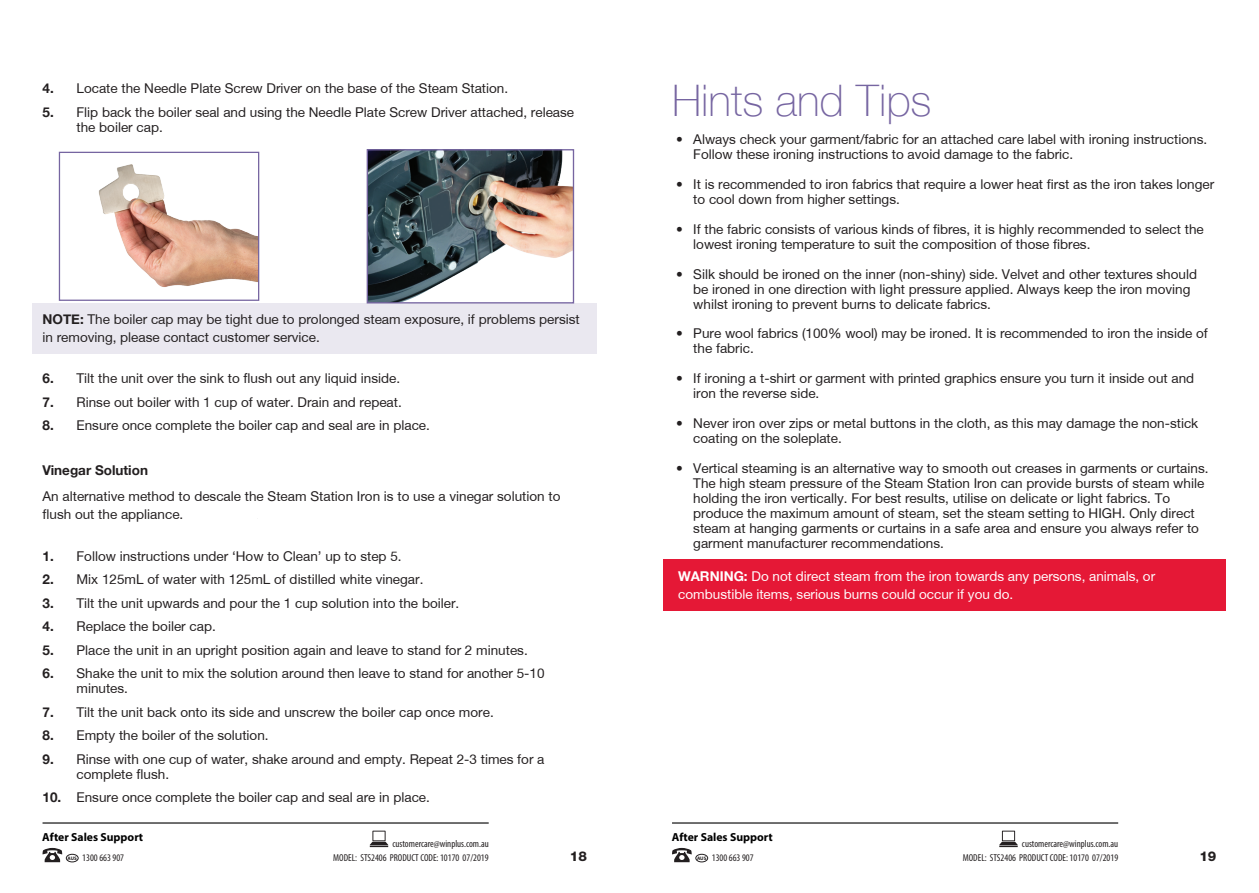
<style>
.page{position:relative;width:1259px;height:893px;background:#fff}
.page>*{position:absolute;margin:0;border:0;box-sizing:border-box;transform-origin:0 0}
.Page_Titles{font:100 43.5px "Helvetica Neue";color:#7665a1}
.BodyText{font:13.5px/15px "Helvetica Neue";color:#231f20}
.BodyText-2{font:13.5px/18px "Helvetica Neue";color:#fff}
.BodyText-3{font:700 13.5px "Helvetica Neue";color:#231f20}
.t1{font:800 13.5px "Helvetica Neue";color:#231f20}
.t2{font:700 11.7px "Myriad Pro";color:#000}
.t3{font:condensed 10.05px "Myriad Pro";color:#231f20}
.s1{font-weight:700}
.s2{font-weight:700;font-stretch:normal;font-size:5.1px}
</style>
<div class="page">
<svg style="left:370px;top:831px;width:18px;height:16px"></svg>
<hr style="left:43px;top:822px;width:446px;height:2px;background:#000">
<svg style="left:42px;top:848px;width:20px;height:14px"></svg>
<div style="left:66px;top:854px;width:12px;height:8px;border:1px solid #231f20;border-radius:50%"></div>
<svg style="left:999px;top:831px;width:18px;height:16px"></svg>
<hr style="left:672px;top:822px;width:446px;height:2px;background:#000">
<svg style="left:672px;top:848px;width:20px;height:14px"></svg>
<div style="left:695px;top:854px;width:13px;height:8px;border:1px solid #231f20;border-radius:50%"></div>
<div style="left:32px;top:303px;width:565px;height:51px;background:#eae8f0"></div>
<img style="left:369px;top:151px;width:203px;height:150px">
<div style="left:367px;top:149px;width:207px;height:154px;border:1px solid #7665a1"></div>
<img style="left:98px;top:164px;width:159px;height:123px">
<div style="left:59px;top:152px;width:200px;height:149px;border:1px solid #7665a1"></div>
<div style="left:663px;top:559px;width:562px;height:52px;background:#e51836"></div>
<p class="BodyText" style="left:42px;top:82px;width:467px"><span class="s1">4.</span> Locate the Needle Plate Screw Driver on the base of the Steam Station.</p>
<p class="BodyText" style="left:77px;top:105px;width:499px;text-indent:-34px"><span class="s1">5.</span> Flip back the boiler seal and using the Needle Plate Screw Driver attached, release the boiler cap.</p>
<p class="BodyText" style="left:42px;top:311px;width:539px;line-height:18px"><span class="s1">NOTE:</span> The boiler cap may be tight due to prolonged steam exposure, if problems persist in removing, please contact customer service.</p>
<p class="BodyText" style="left:42px;top:372px;width:359px"><span class="s1">6.</span> Tilt the unit over the sink to flush out any liquid inside.</p>
<p class="BodyText" style="left:42px;top:395px;width:361px"><span class="s1">7.</span> Rinse out boiler with 1 cup of water. Drain and repeat.</p>
<p class="BodyText" style="left:42px;top:419px;width:389px"><span class="s1">8.</span> Ensure once complete the boiler cap and seal are in place.</p>
<p class="BodyText-3" style="left:42px;top:459px;width:107px">Vinegar Solution</p>
<p class="BodyText" style="left:42px;top:488px;width:519px;line-height:18px">An alternative method to descale the Steam Station Iron is to use a vinegar solution to flush out the appliance.</p>
<p class="BodyText" style="left:42px;top:549px;width:361px"><span class="s1">1.</span> Follow instructions under ‘How to Clean’ up to step 5.</p>
<p class="BodyText" style="left:42px;top:573px;width:382px"><span class="s1">2.</span> Mix 125mL of water with 125mL of distilled white vinegar.</p>
<p class="BodyText" style="left:42px;top:596px;width:418px"><span class="s1">3.</span> Tilt the unit upwards and pour the 1 cup solution into the boiler.</p>
<p class="BodyText" style="left:42px;top:620px;width:175px"><span class="s1">4.</span> Replace the boiler cap.</p>
<p class="BodyText" style="left:42px;top:643px;width:487px"><span class="s1">5.</span> Place the unit in an upright position again and leave to stand for 2 minutes.</p>
<p class="BodyText" style="left:77px;top:667px;width:469px;text-indent:-34px"><span class="s1">6.</span> Shake the unit to mix the solution around then leave to stand for another 5-10 minutes.</p>
<p class="BodyText" style="left:42px;top:705px;width:453px"><span class="s1">7.</span> Tilt the unit back onto its side and unscrew the boiler cap once more.</p>
<p class="BodyText" style="left:42px;top:729px;width:228px"><span class="s1">8.</span> Empty the boiler of the solution.</p>
<p class="BodyText" style="left:77px;top:752px;width:469px;text-indent:-34px"><span class="s1">9.</span> Rinse with one cup of water, shake around and empty. Repeat 2-3 times for a complete flush.</p>
<p class="BodyText" style="left:42px;top:791px;width:389px"><span class="s1">10.</span> Ensure once complete the boiler cap and seal are in place.</p>
<p class="Page_Titles" style="left:672px;top:68px;width:261px">Hints and Tips</p>
<p class="BodyText" style="left:693px;top:132px;width:515px;text-indent:-17px">• Always check your garment/fabric for an attached care label with ironing instructions.<br>Follow these ironing instructions to avoid damage to the fabric.</p>
<p class="BodyText" style="left:693px;top:177px;width:522px;text-indent:-17px">• It is recommended to iron fabrics that require a lower heat first as the iron takes longer to cool down from higher settings.</p>
<p class="BodyText" style="left:693px;top:222px;width:512px;text-indent:-17px">• If the fabric consists of various kinds of fibres, it is highly recommended to select the lowest ironing temperature to suit the composition of those fibres.</p>
<p class="BodyText" style="left:693px;top:267px;width:505px;text-indent:-17px">• Silk should be ironed on the inner (non-shiny) side. Velvet and other textures should be ironed in one direction with light pressure applied. Always keep the iron moving whilst ironing to prevent burns to delicate fabrics.</p>
<p class="BodyText" style="left:693px;top:327px;width:516px;text-indent:-17px">• Pure wool fabrics (100% wool) may be ironed. It is recommended to iron the inside of the fabric.</p>
<p class="BodyText" style="left:693px;top:372px;width:502px;text-indent:-17px">• If ironing a t-shirt or garment with printed graphics ensure you turn it inside out and iron the reverse side.</p>
<p class="BodyText" style="left:693px;top:417px;width:506px;text-indent:-17px">• Never iron over zips or metal buttons in the cloth, as this may damage the non-stick coating on the soleplate.</p>
<p class="BodyText" style="left:693px;top:462px;width:517px;text-indent:-17px">• Vertical steaming is an alternative way to smooth out creases in garments or curtains.<br>The high steam pressure of the Steam Station Iron can provide bursts of steam while holding the iron vertically. For best results, utilise on delicate or light fabrics. To produce the maximum amount of steam, set the steam setting to HIGH. Only direct steam at hanging garments or curtains in a safe area and ensure you always refer to garment manufacturer recommendations.</p>
<p class="BodyText-2" style="left:678px;top:567px;width:478px"><span class="s1">WARNING:</span> Do not direct steam from the iron towards any persons, animals, or combustible items, serious burns could occur if you do.</p>
<p class="t2" style="left:42px;top:829px;width:102px">After Sales Support</p>
<p class="t3" style="left:392px;top:837px;width:98px">customercare@winplus.com.au</p>
<p class="t2" style="left:672px;top:829px;width:102px">After Sales Support</p>
<p class="t3" style="left:1022px;top:837px;width:98px">customercare@winplus.com.au</p>
<p class="t3" style="left:68px;top:852px;width:58px"><span class="s2">AUS</span> 1300 663 907</p>
<p class="t3" style="left:333px;top:852px;width:157px">MODEL: STS2406 PRODUCT CODE: 10170 07/2019</p>
<p class="t1" style="left:570px;top:848px;width:19px">18</p>
<p class="t1" style="left:1199px;top:848px;width:19px">19</p>
<p class="t3" style="left:962px;top:852px;width:157px">MODEL: STS2406 PRODUCT CODE: 10170 07/2019</p>
<p class="t3" style="left:697px;top:852px;width:58px"><span class="s2">AUS</span> 1300 663 907</p>
</div>
